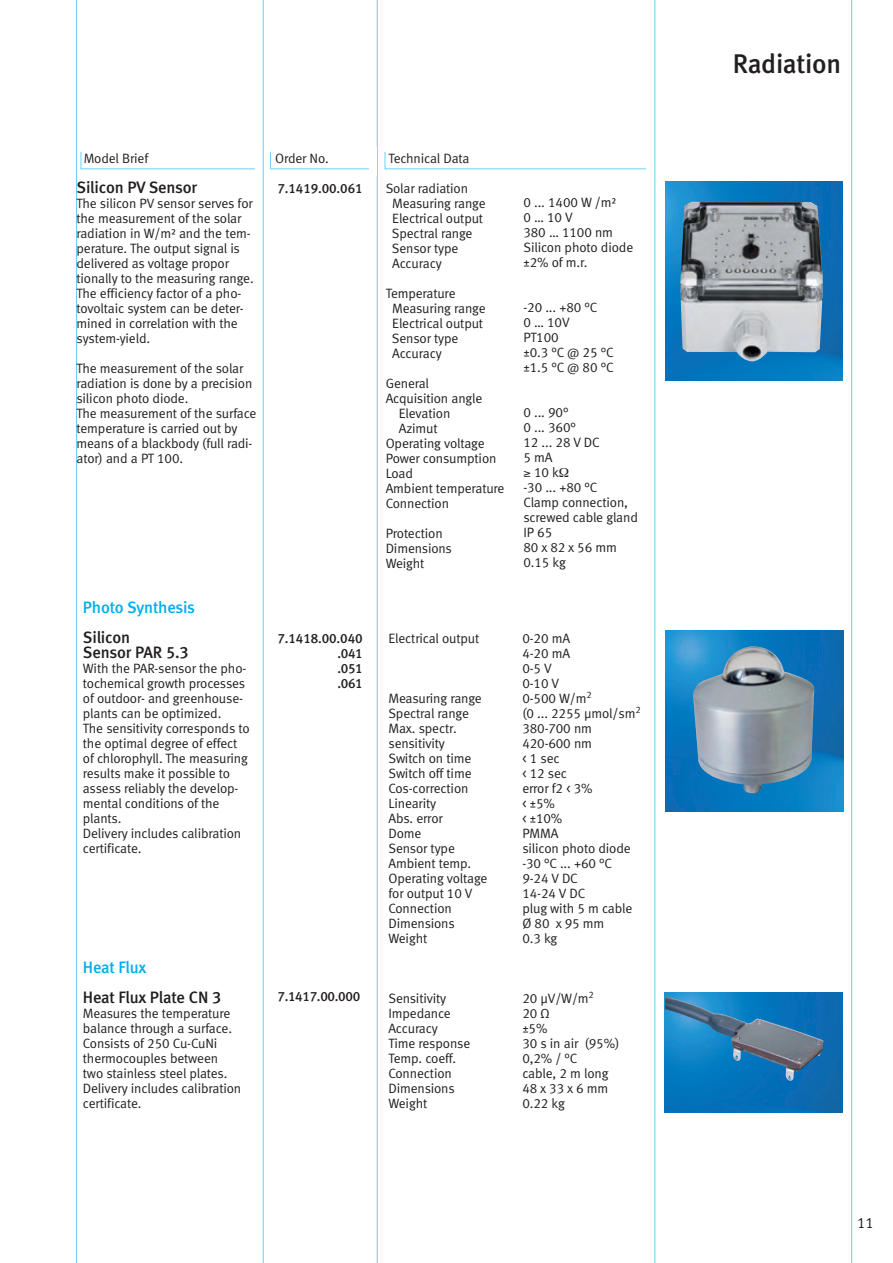
<style>
.page{position:relative;width:893px;height:1263px;background:#fff}
.page>*{position:absolute;margin:0;border:0;box-sizing:border-box;transform-origin:0 0}
.t1{font:27px "Meta Medium LF";letter-spacing:-.01em;color:#231f20}
.t2{font:16.5px/15px "Meta Medium LF";letter-spacing:-.01em;color:#231f20}
.t3{font:16.5px "Meta Medium LF";letter-spacing:-.01em;color:#00aeef}
.t4{font:15px "Meta Normal LF";color:#231f20}
.t5{font:13.5px/15px "Meta Normal LF";letter-spacing:-.01em;color:#231f20}
.t6{font:13.5px/15px "Meta Medium LF";letter-spacing:-.02em;color:#231f20;text-align:justify}
.s1{font-family:"Meta Normal Expert"}
</style>
<div class="page">
<div style="left:81px;top:149px;width:181px;height:20px;border:1px solid #6bcff6"></div>
<div style="left:79px;top:146px;width:185px;height:5px;background:#fff"></div>
<div style="left:256px;top:149px;width:11px;height:28px;background:#fff"></div>
<div style="left:270px;top:149px;width:102px;height:20px;border:1px solid #6bcff6"></div>
<div style="left:268px;top:146px;width:186px;height:5px;background:#fff"></div>
<hr style="left:76px;top:0;width:1px;height:1263px;background:#6bcff6">
<hr style="left:263px;top:0;width:1px;height:1263px;background:#6bcff6">
<hr style="left:654px;top:0;width:1px;height:1263px;background:#6bcff6">
<hr style="left:851px;top:0;width:1px;height:1263px;background:#6bcff6">
<hr style="left:377px;top:0;width:1px;height:1263px;background:#6bcff6">
<div style="left:369px;top:148px;width:7px;height:28px;background:#fff"></div>
<div style="left:385px;top:149px;width:265px;height:20px;border:1px solid #6bcff6"></div>
<div style="left:383px;top:146px;width:266px;height:5px;background:#fff"></div>
<div style="left:647px;top:145px;width:6px;height:28px;background:#fff"></div>
<img style="left:665px;top:181px;width:177px;height:200px">
<img style="left:680px;top:202px;width:143px;height:159px">
<img style="left:665px;top:630px;width:179px;height:181px">
<img style="left:664px;top:992px;width:178px;height:120px">
<img style="left:665px;top:996px;width:159px;height:85px">
<img style="left:693px;top:646px;width:122px;height:148px">
<p class="t5" style="left:84px;top:150px;width:66px">Model Brief</p>
<p class="t5" style="left:275px;top:150px;width:55px">Order No.</p>
<p class="t5" style="left:388px;top:150px;width:83px">Technical Data</p>
<p class="t2" style="left:77px;top:179px;width:122px">Silicon PV Sensor</p>
<p class="t5" style="left:77px;top:195px;width:179px">The silicon PV sensor serves for the measurement of the solar radiation in W/m² and the tem&shy;perature. The output signal is delivered as voltage propor tionally to the measuring range.<br>The efficiency factor of a pho&shy;tovoltaic system can be deter&shy;mined in correlation with the system-yield.</p>
<p class="t5" style="left:77px;top:360px;width:181px">The measurement of the solar radiation is done by a precision silicon photo diode.<br>The measurement of the surface temperature is carried out by means of a blackbody (full radi&shy;ator) and a PT 100.</p>
<p class="t6" style="left:277px;top:180px;width:87px">7.1419.00.061</p>
<p class="t3" style="left:83px;top:597px;width:114px">Photo Synthesis</p>
<p class="t2" style="left:83px;top:629px;width:107px">Silicon<br>Sensor PAR 5.3</p>
<p class="t5" style="left:83px;top:660px;width:168px">With the PAR-sensor the pho&shy;tochemical growth processes of outdoor- and greenhouse&shy;plants can be optimized.<br>The sensitivity corresponds to the optimal degree of effect of chlorophyll. The measuring results make it possible to assess reliably the develop&shy;mental conditions of the plants.<br>Delivery includes calibration certificate.</p>
<p class="t6" style="left:337px;top:630px;width:27px;text-indent:-60px">7.1418.00.040 .041 .051 .061</p>
<p class="t3" style="left:83px;top:957px;width:65px">Heat Flux</p>
<p class="t2" style="left:83px;top:989px;width:140px">Heat Flux Plate CN 3</p>
<p class="t5" style="left:83px;top:1005px;width:160px">Measures the temperature balance through a surface.<br>Consists of 250 Cu-CuNi thermocouples between two stainless steel plates.<br>Delivery includes calibration certificate.</p>
<p class="t6" style="left:277px;top:989px;width:84px">7.1417.00.000</p>
<p class="t5" style="left:392px;top:180px;width:95px;text-indent:-6px">Solar radiation<br>Measuring range<br>Electrical output<br>Spectral range<br>Sensor type<br>Accuracy</p>
<p class="t5" style="left:392px;top:285px;width:95px;text-indent:-6px">Temperature<br>Measuring range<br>Electrical output<br>Sensor type<br>Accuracy</p>
<p class="t5" style="left:386px;top:375px;width:45px">General</p>
<p class="t5" style="left:386px;top:390px;width:98px">Acquisition angle</p>
<p class="t5" style="left:399px;top:405px;width:53px">Elevation</p>
<p class="t5" style="left:399px;top:420px;width:40px">Azimut</p>
<p class="t5" style="left:386px;top:435px;width:100px">Operating voltage</p>
<p class="t5" style="left:386px;top:450px;width:112px">Power consumption</p>
<p class="t5" style="left:386px;top:465px;width:29px">Load</p>
<p class="t5" style="left:386px;top:480px;width:120px">Ambient temperature</p>
<p class="t5" style="left:386px;top:495px;width:65px">Connection</p>
<p class="t5" style="left:386px;top:525px;width:68px">Protection<br>Dimensions<br>Weight</p>
<p class="t5" style="left:388px;top:630px;width:92px">Electrical output</p>
<p class="t5" style="left:388px;top:690px;width:100px">Measuring range<br>Spectral range<br>Max. spectr. sensitivity<br>Switch on time<br>Switch off time<br>Cos-correction<br>Linearity<br>Abs. error<br>Dome<br>Sensor type<br>Ambient temp.<br>Operating voltage for output 10 V<br>Connection<br>Dimensions<br>Weight</p>
<p class="t5" style="left:388px;top:990px;width:83px">Sensitivity<br>Impedance<br>Accuracy<br>Time response<br>Temp. coeff.<br>Connection<br>Dimensions<br>Weight</p>
<p class="t5" style="left:523px;top:195px;width:111px">0 ... 1400 W /m²<br>0 … 10 V<br>380 … 1100 nm<br>Silicon photo diode ±2% of m.r.</p>
<p class="t5" style="left:523px;top:300px;width:92px">-20 ... +80 °C<br>0 … 10V<br>PT100<br>±0.3 °C @ 25 °C ±1.5 °C @ 80 °C</p>
<p class="t5" style="left:523px;top:405px;width:116px">0 ... 90°<br>0 ... 360°<br>12 ... 28 V DC<br>5 mA<br>≥ 10 k<br>-30 ... +80 °C<br>Clamp connection, screwed cable gland<br>IP 65<br>80 x 82 x 56 mm<br>0.15 kg</p>
<p class="t5" style="left:522px;top:630px;width:120px">0-20 mA<br>4-20 mA<br>0-5 V<br>0-10 V<br>0-500 W/m<sup>2<br></sup>(0 ... 2255 µmol/sm<sup>2<br></sup>380-700 nm<br>420-600 nm<br>&lt; 1 sec<br>&lt; 12 sec<br>error f2 &lt; 3%<br>&lt; ±5%<br>&lt; ±10%<br>PMMA<br>silicon photo diode -30 °C ... +60 °C<br>9-24 V DC<br>14-24 V DC<br>plug with 5 m cable<br>Ø 80 x 95 mm<br>0.3 kg</p>
<p class="t5" style="left:522px;top:990px;width:98px">20 µV/W/m<sup>2<br></sup>20 <span class="s1">T<br></span>±5%<br>30 s in air (95%)<br>0,2% / °C<br>cable, 2 m long<br>48 x 33 x 6 mm<br>0.22 kg</p>
<h1 class="t1" style="left:733px;top:48px;width:110px">Radiation</h1>
<p class="t4" style="left:857px;top:1214px;width:18px">11</p>
</div>
